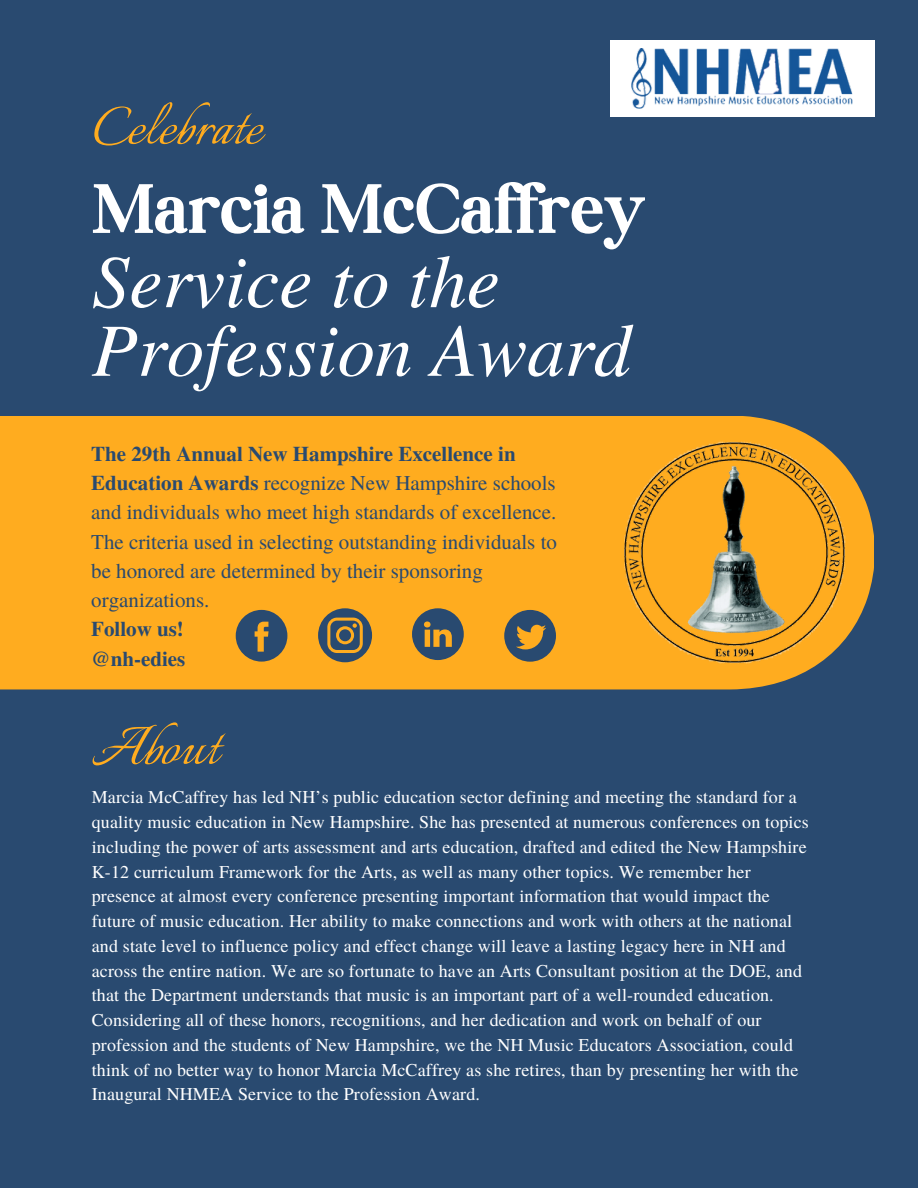
<style>
.page{position:relative;width:918px;height:1188px;background:#294a70}
.page>*{position:absolute;margin:0;border:0;box-sizing:border-box;transform-origin:0 0}
.t1{font:italic 75px/68.7px "Te X Gyre Termes";color:#fff}
.t2{font:700 75px "Boston Angel";color:#fff}
.t3{font:67.5px "Italianno";color:#ffac1f}
.t4{font:21px/29.2px "Te X Gyre Termes";color:#294a70}
.t5{font:700 21px/29.2px "Te X Gyre Termes";color:#294a70}
.t6{font:18px/24.8px "Te X Gyre Termes";letter-spacing:.01em;color:#fff}
.s1{font-weight:700}
</style>
<div class="page">
<div style="left:0;top:416px;width:873px;height:273px;background:#ffac1f"></div>
<img style="left:624px;top:442px;width:222px;height:221px">
<div style="left:610px;top:41px;width:265px;height:76px;background:#fff"></div>
<img style="left:631px;top:48px;width:222px;height:61px">
<svg style="left:236px;top:610px;width:51px;height:52px"></svg>
<svg style="left:318px;top:608px;width:54px;height:54px"></svg>
<svg style="left:412px;top:608px;width:52px;height:52px"></svg>
<svg style="left:504px;top:610px;width:52px;height:52px"></svg>
<h2 class="t3" style="left:92px;top:90px;width:172px">Celebrate</h2>
<h1 class="t2" style="left:92px;top:164px;width:555px">Marcia McCaffrey</h1>
<h1 class="t1" style="left:92px;top:243px;width:541px">Service to the<br>Profession Award</h1>
<p class="t4" style="left:91px;top:438px;width:467px"><span class="s1">The 29th Annual New Hampshire Excellence in Education Awards</span> recognize New Hampshire schools and individuals who meet high standards of excellence.<br>The criteria used in selecting outstanding individuals to be honored are determined by their sponsoring organizations.</p>
<p class="t5" style="left:91px;top:613px;width:96px">Follow us! @nh-edies</p>
<h2 class="t3" style="left:91px;top:710px;width:129px">About</h2>
<p class="t6" style="left:92px;top:784px;width:719px">Marcia McCaffrey has led NH’s public education sector defining and meeting the standard for a quality music education in New Hampshire. She has presented at numerous conferences on topics including the power of arts assessment and arts education, drafted and edited the New Hampshire K-12 curriculum Framework for the Arts, as well as many other topics. We remember her presence at almost every conference presenting important information that would impact the future of music education. Her ability to make connections and work with others at the national and state level to influence policy and effect change will leave a lasting legacy here in NH and across the entire nation. We are so fortunate to have an Arts Consultant position at the DOE, and that the Department understands that music is an important part of a well-rounded education.<br>Considering all of these honors, recognitions, and her dedication and work on behalf of our profession and the students of New Hampshire, we the NH Music Educators Association, could think of no better way to honor Marcia McCaffrey as she retires, than by presenting her with the Inaugural NHMEA Service to the Profession Award.</p>
</div>
